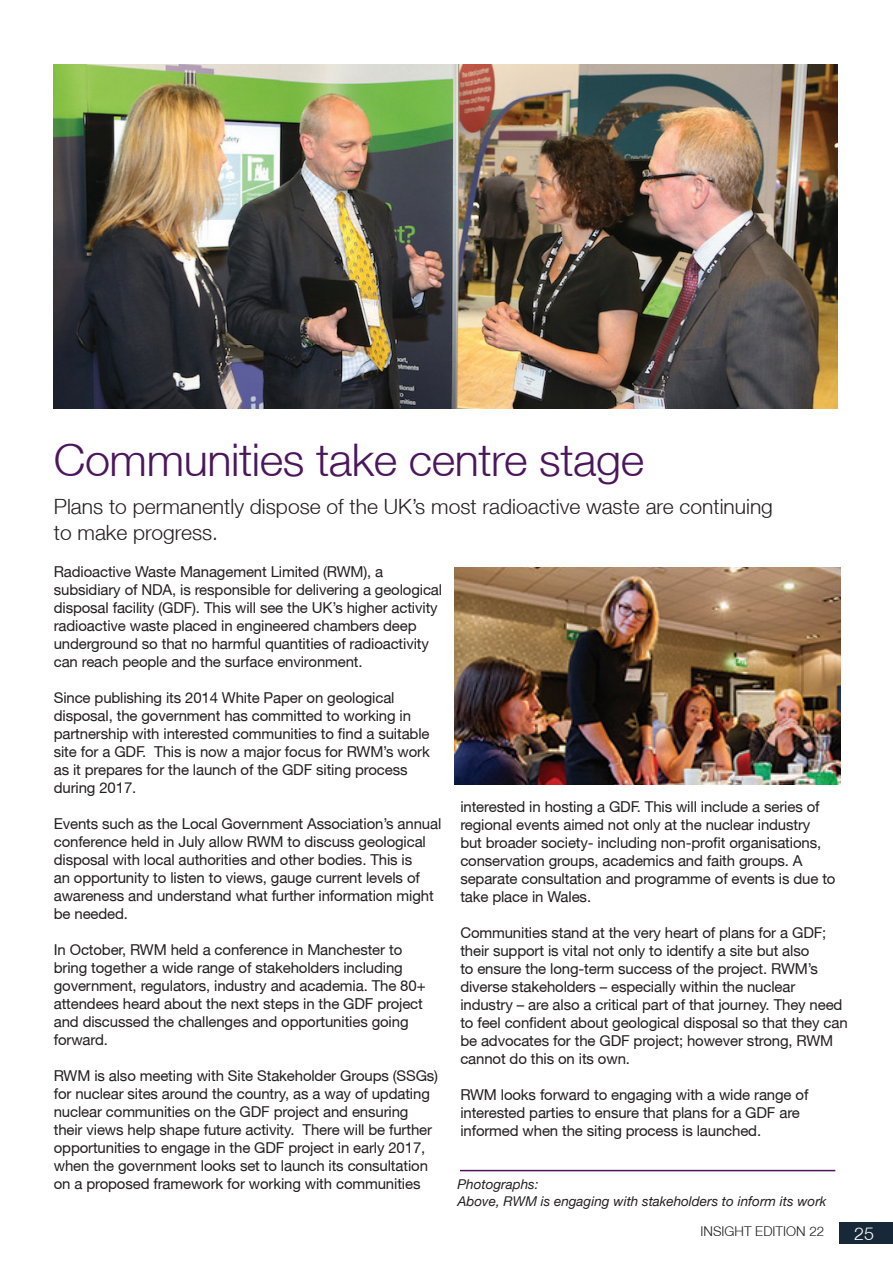
<style>
.page{position:relative;width:893px;height:1263px;background:#fff}
.page>*{position:absolute;margin:0;border:0;box-sizing:border-box;transform-origin:0 0}
.t1{font:300 45px "Helvetica Neue";letter-spacing:-.01em;color:#4c165d}
.t2{font:300 21px/25.2px "Helvetica Neue";color:#231f20}
.t3{font:300 18px "Helvetica Neue";color:#fff}
.t4{font:15px/18px "Helvetica Neue";letter-spacing:-.01em;color:#231f20}
.t5{font:italic 13.5px/16.2px "Helvetica Neue";color:#231f20}
.t6{font:300 13.5px "Helvetica Neue";color:#231f20}
</style>
<div class="page">
<div style="left:839px;top:1222px;width:53px;height:22px;background:#172938"></div>
<img style="left:455px;top:568px;width:385px;height:216px">
<img style="left:54px;top:64px;width:783px;height:344px">
<hr style="left:460px;top:1170px;width:375px;height:1px;background:#4c165d">
<h1 class="t1" style="left:54px;top:444px;width:592px">Communities take centre stage</h1>
<h2 class="t2" style="left:54px;top:496px;width:720px">Plans to permanently dispose of the UK’s most radioactive waste are continuing to make progress.</h2>
<p class="t4" style="left:54px;top:564px;width:390px">Radioactive Waste Management Limited (RWM), a subsidiary of NDA, is responsible for delivering a geological disposal facility (GDF). This will see the UK’s higher activity radioactive waste placed in engineered chambers deep underground so that no harmful quantities of radioactivity can reach people and the surface environment.</p>
<p class="t4" style="left:54px;top:690px;width:377px">Since publishing its 2014 White Paper on geological disposal, the government has committed to working in partnership with interested communities to find a suitable site for a GDF. This is now a major focus for RWM’s work as it prepares for the launch of the GDF siting process during 2017.</p>
<p class="t4" style="left:54px;top:816px;width:389px">Events such as the Local Government Association’s annual conference held in July allow RWM to discuss geological disposal with local authorities and other bodies. This is<br>an opportunity to listen to views, gauge current levels of awareness and understand what further information might be needed.</p>
<p class="t4" style="left:54px;top:942px;width:373px">In October, RWM held a conference in Manchester to bring together a wide range of stakeholders including government, regulators, industry and academia. The 80+ attendees heard about the next steps in the GDF project and discussed the challenges and opportunities going forward.</p>
<p class="t4" style="left:54px;top:1068px;width:386px">RWM is also meeting with Site Stakeholder Groups (SSGs) for nuclear sites around the country, as a way of updating nuclear communities on the GDF project and ensuring their views help shape future activity. There will be further opportunities to engage in the GDF project in early 2017, when the government looks set to launch its consultation on a proposed framework for working with communities</p>
<p class="t4" style="left:460px;top:799px;width:377px">interested in hosting a GDF. This will include a series of regional events aimed not only at the nuclear industry but broader society- including non-profit organisations, conservation groups, academics and faith groups. A separate consultation and programme of events is due to take place in Wales.</p>
<p class="t4" style="left:460px;top:925px;width:389px">Communities stand at the very heart of plans for a GDF; their support is vital not only to identify a site but also<br>to ensure the long-term success of the project. RWM’s diverse stakeholders – especially within the nuclear industry – are also a critical part of that journey. They need to feel confident about geological disposal so that they can be advocates for the GDF project; however strong, RWM cannot do this on its own.</p>
<p class="t4" style="left:460px;top:1087px;width:349px">RWM looks forward to engaging with a wide range of interested parties to ensure that plans for a GDF are informed when the siting process is launched.</p>
<p class="t5" style="left:457px;top:1178px;width:370px">Photographs:<br>Above, RWM is engaging with stakeholders to inform its work</p>
<p class="t6" style="left:700px;top:1227px;width:125px">INSIGHT EDITION 22</p>
<p class="t3" style="left:854px;top:1227px;width:22px">25</p>
</div>
